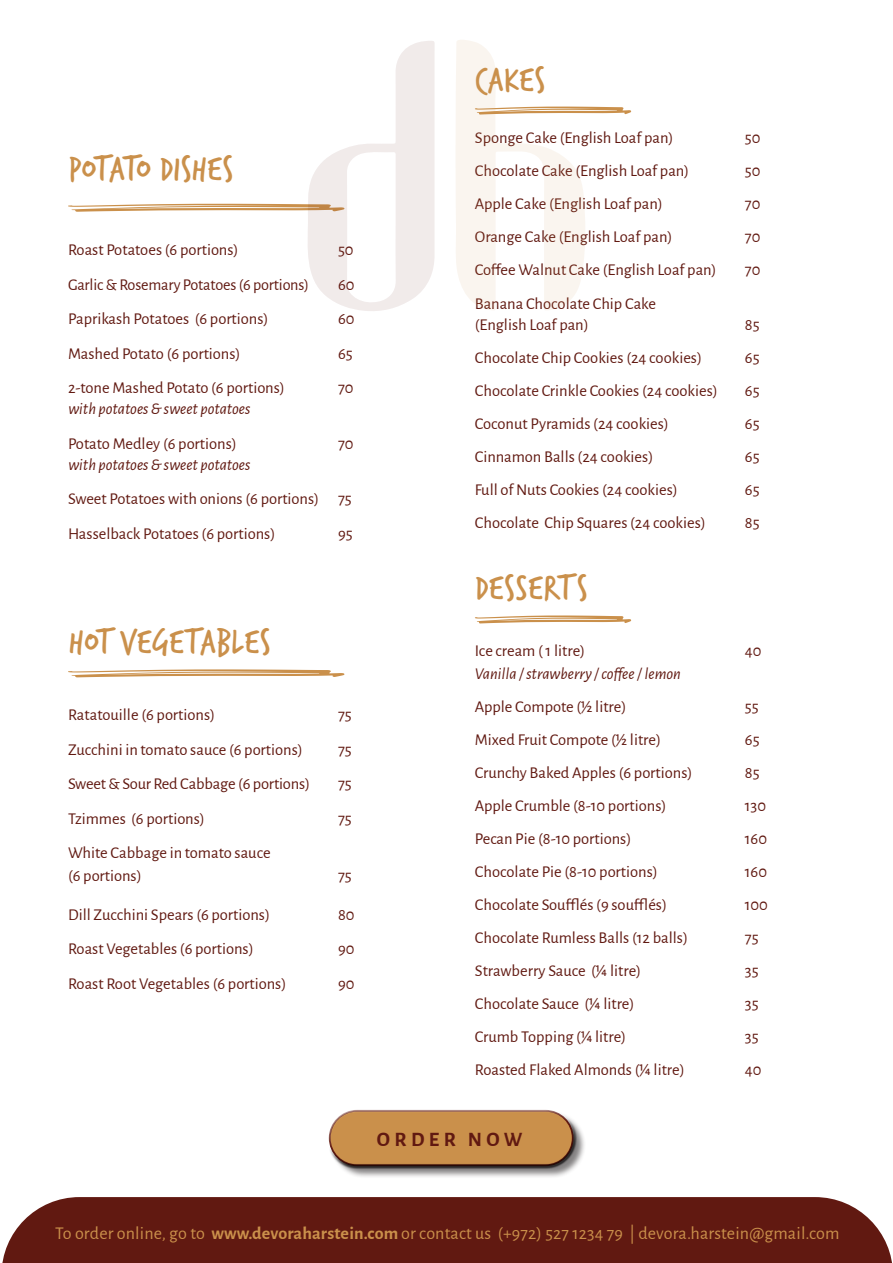
<style>
.page{position:relative;width:893px;height:1263px;background:#fff}
.page>*{position:absolute;margin:0;border:0;box-sizing:border-box;transform-origin:0 0}
.t1{font:37.5px "Verveine";color:#ca904b}
.t2{font:700 20.55px "Alegreya Sans";letter-spacing:.215em;color:#611911}
.t3{font:18px "Alegreya Sans";letter-spacing:.01em;color:#ca904b}
.t4{font:16.5px "Alegreya Sans";color:#611911}
.t5{font:italic 16.5px "Alegreya Sans";color:#611911}
.s1{font-weight:700}
</style>
<div class="page">
<svg style="left:68px;top:669px;width:276px;height:8px"></svg>
<svg style="left:68px;top:41px;width:367px;height:270px"></svg>
<svg style="left:456px;top:40px;width:175px;height:270px"></svg>
<svg style="left:475px;top:615px;width:156px;height:8px"></svg>
<div style="left:2px;top:1197px;width:890px;height:66px;background:#611911"></div>
<div style="left:330px;top:1111px;width:256px;height:68px;background:#231f20;opacity:.56"></div>
<div style="left:327px;top:1107px;width:246px;height:44px;background:#fff;opacity:.75"></div>
<div style="left:329px;top:1119px;width:248px;height:50px;background:#231f20;opacity:.75"></div>
<p class="t1" style="left:68px;top:143px;width:167px">POTATO DISHES</p>
<p class="t4" style="left:68px;top:238px;width:172px">Roast Potatoes (6 portions)</p>
<p class="t4" style="left:338px;top:238px;width:17px">50</p>
<p class="t4" style="left:68px;top:273px;width:243px">Garlic &amp; Rosemary Potatoes (6 portions)</p>
<p class="t4" style="left:338px;top:273px;width:18px">60</p>
<p class="t4" style="left:68px;top:307px;width:202px">Paprikash Potatoes (6 portions)</p>
<p class="t4" style="left:338px;top:307px;width:18px">60</p>
<p class="t4" style="left:68px;top:342px;width:174px">Mashed Potato (6 portions)</p>
<p class="t4" style="left:338px;top:342px;width:16px">65</p>
<p class="t4" style="left:68px;top:376px;width:218px">2-tone Mashed Potato (6 portions)</p>
<p class="t4" style="left:338px;top:376px;width:17px">70</p>
<p class="t5" style="left:68px;top:398px;width:184px">with potatoes &amp; sweet potatoes</p>
<p class="t4" style="left:68px;top:432px;width:170px">Potato Medley (6 portions)</p>
<p class="t4" style="left:338px;top:432px;width:17px">70</p>
<p class="t5" style="left:68px;top:453px;width:184px">with potatoes &amp; sweet potatoes</p>
<p class="t4" style="left:68px;top:487px;width:285px">Sweet Potatoes with onions (6 portions) 75</p>
<p class="t4" style="left:68px;top:522px;width:209px">Hasselback Potatoes (6 portions)</p>
<p class="t4" style="left:338px;top:522px;width:16px">95</p>
<p class="t1" style="left:68px;top:615px;width:204px">HOT VEGETABLES</p>
<p class="t4" style="left:68px;top:703px;width:149px">Ratatouille (6 portions)</p>
<p class="t4" style="left:338px;top:703px;width:15px">75</p>
<p class="t4" style="left:68px;top:738px;width:236px">Zucchini in tomato sauce (6 portions)</p>
<p class="t4" style="left:338px;top:738px;width:15px">75</p>
<p class="t4" style="left:68px;top:772px;width:243px">Sweet &amp; Sour Red Cabbage (6 portions)</p>
<p class="t4" style="left:338px;top:772px;width:15px">75</p>
<p class="t4" style="left:68px;top:807px;width:138px">Tzimmes (6 portions)</p>
<p class="t4" style="left:338px;top:807px;width:15px">75</p>
<p class="t4" style="left:68px;top:841px;width:204px">White Cabbage in tomato sauce</p>
<p class="t4" style="left:68px;top:864px;width:75px">(6 portions)</p>
<p class="t4" style="left:338px;top:864px;width:15px">75</p>
<p class="t4" style="left:68px;top:903px;width:204px">Dill Zucchini Spears (6 portions)</p>
<p class="t4" style="left:338px;top:903px;width:18px">80</p>
<p class="t4" style="left:68px;top:937px;width:187px">Roast Vegetables (6 portions)</p>
<p class="t4" style="left:338px;top:937px;width:18px">90</p>
<p class="t4" style="left:68px;top:972px;width:220px">Roast Root Vegetables (6 portions)</p>
<p class="t4" style="left:338px;top:972px;width:18px">90</p>
<p class="t1" style="left:475px;top:53px;width:72px">CAKES</p>
<p class="t4" style="left:475px;top:126px;width:200px">Sponge Cake (English Loaf pan)</p>
<p class="t4" style="left:745px;top:126px;width:17px">50</p>
<p class="t4" style="left:475px;top:159px;width:216px">Chocolate Cake (English Loaf pan)</p>
<p class="t4" style="left:745px;top:159px;width:17px">50</p>
<p class="t4" style="left:475px;top:192px;width:190px">Apple Cake (English Loaf pan)</p>
<p class="t4" style="left:745px;top:192px;width:17px">70</p>
<p class="t4" style="left:475px;top:225px;width:199px">Orange Cake (English Loaf pan)</p>
<p class="t4" style="left:745px;top:225px;width:17px">70</p>
<p class="t4" style="left:475px;top:258px;width:243px">Coffee Walnut Cake (English Loaf pan)</p>
<p class="t4" style="left:745px;top:258px;width:17px">70</p>
<p class="t4" style="left:475px;top:292px;width:183px">Banana Chocolate Chip Cake</p>
<p class="t4" style="left:475px;top:313px;width:115px">(English Loaf pan)</p>
<p class="t4" style="left:745px;top:313px;width:16px">85</p>
<p class="t4" style="left:475px;top:346px;width:229px">Chocolate Chip Cookies (24 cookies)</p>
<p class="t4" style="left:745px;top:346px;width:16px">65</p>
<p class="t4" style="left:475px;top:379px;width:244px">Chocolate Crinkle Cookies (24 cookies)</p>
<p class="t4" style="left:745px;top:379px;width:16px">65</p>
<p class="t4" style="left:475px;top:412px;width:196px">Coconut Pyramids (24 cookies)</p>
<p class="t4" style="left:745px;top:412px;width:16px">65</p>
<p class="t4" style="left:475px;top:445px;width:180px">Cinnamon Balls (24 cookies)</p>
<p class="t4" style="left:745px;top:445px;width:16px">65</p>
<p class="t4" style="left:475px;top:478px;width:204px">Full of Nuts Cookies (24 cookies)</p>
<p class="t4" style="left:745px;top:478px;width:16px">65</p>
<p class="t4" style="left:475px;top:511px;width:233px">Chocolate Chip Squares (24 cookies)</p>
<p class="t4" style="left:745px;top:511px;width:16px">85</p>
<p class="t1" style="left:475px;top:561px;width:114px">DESSERTS</p>
<p class="t4" style="left:475px;top:640px;width:112px">Ice cream ( 1 litre)</p>
<p class="t4" style="left:745px;top:640px;width:18px">40</p>
<p class="t5" style="left:475px;top:662px;width:208px">Vanilla / strawberry / coffee / lemon</p>
<p class="t4" style="left:475px;top:695px;width:153px">Apple Compote (½ litre)</p>
<p class="t4" style="left:745px;top:695px;width:15px">55</p>
<p class="t4" style="left:475px;top:728px;width:188px">Mixed Fruit Compote (½ litre)</p>
<p class="t4" style="left:745px;top:728px;width:16px">65</p>
<p class="t4" style="left:475px;top:761px;width:219px">Crunchy Baked Apples (6 portions)</p>
<p class="t4" style="left:745px;top:761px;width:16px">85</p>
<p class="t4" style="left:475px;top:794px;width:193px">Apple Crumble (8-10 portions)</p>
<p class="t4" style="left:745px;top:794px;width:23px">130</p>
<p class="t4" style="left:475px;top:827px;width:158px">Pecan Pie (8-10 portions)</p>
<p class="t4" style="left:745px;top:827px;width:24px">160</p>
<p class="t4" style="left:475px;top:860px;width:184px">Chocolate Pie (8-10 portions)</p>
<p class="t4" style="left:745px;top:860px;width:24px">160</p>
<p class="t4" style="left:475px;top:893px;width:194px">Chocolate Soufflés (9 soufflés)</p>
<p class="t4" style="left:745px;top:893px;width:25px">100</p>
<p class="t4" style="left:475px;top:926px;width:215px">Chocolate Rumless Balls (12 balls)</p>
<p class="t4" style="left:745px;top:926px;width:15px">75</p>
<p class="t4" style="left:475px;top:959px;width:168px">Strawberry Sauce (¼ litre)</p>
<p class="t4" style="left:745px;top:959px;width:15px">35</p>
<p class="t4" style="left:475px;top:992px;width:161px">Chocolate Sauce (¼ litre)</p>
<p class="t4" style="left:745px;top:992px;width:15px">35</p>
<p class="t4" style="left:475px;top:1025px;width:153px">Crumb Topping (¼ litre)</p>
<p class="t4" style="left:745px;top:1025px;width:15px">35</p>
<p class="t4" style="left:475px;top:1058px;width:211px">Roasted Flaked Almonds (¼ litre)</p>
<p class="t4" style="left:745px;top:1058px;width:18px">40</p>
<p class="t2" style="left:377px;top:1124px;width:147px">ORDER NOW</p>
<p class="t3" style="left:55px;top:1221px;width:786px">To order online, go to <span class="s1">www.devoraharstein.com</span> or contact us (+972) 527 1234 79 | devora.harstein@gmail.com</p>
</div>
